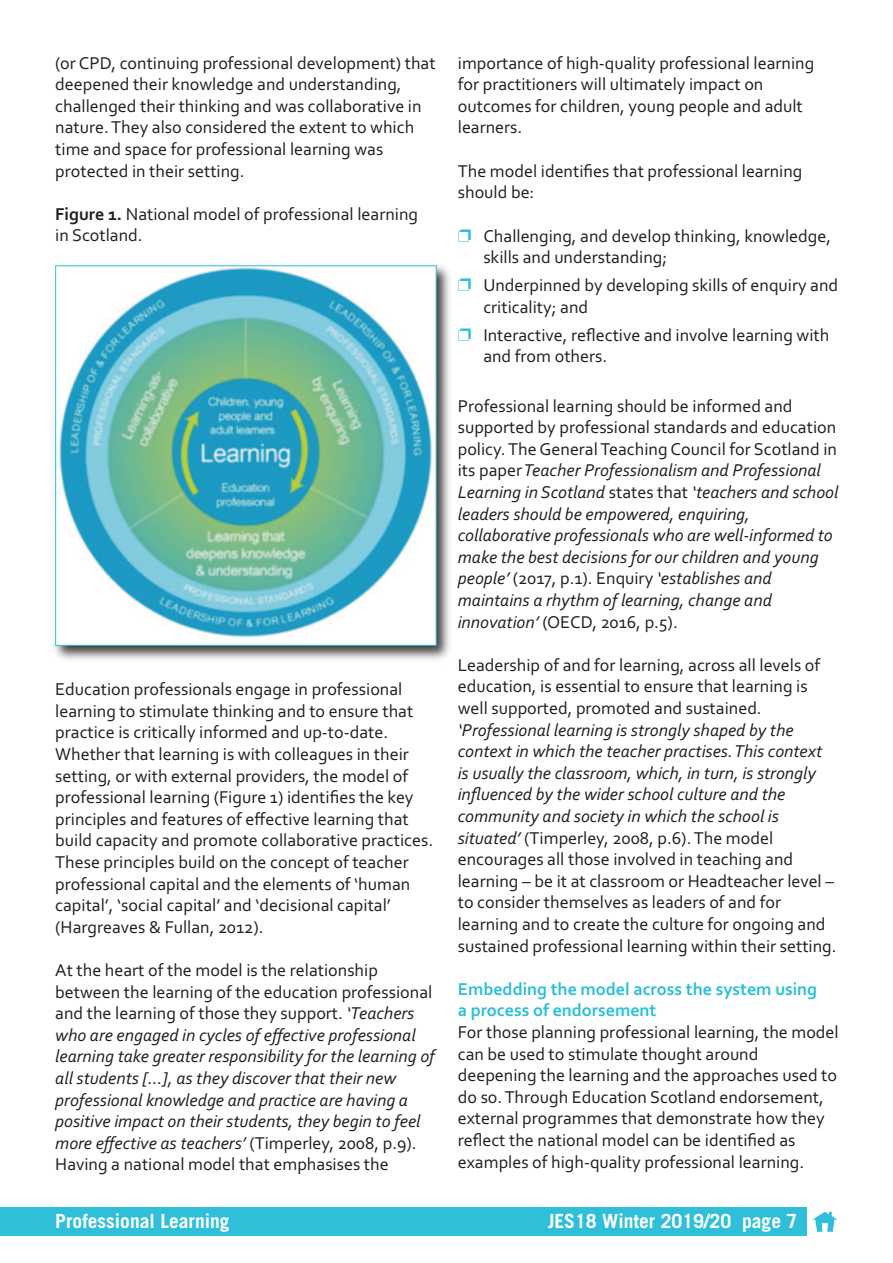
<style>
.page{position:relative;width:893px;height:1263px;background:#fff}
.page>*{position:absolute;margin:0;border:0;box-sizing:border-box;transform-origin:0 0}
.t1{font:700 19.5px "Trade Gothic";color:#fff}
.t2{font:18px/21.6px "Corbel";color:#231f20}
.t3{font:italic 18px/21.6px "Corbel";color:#231f20}
.t4{font:700 18px/21.6px "Corbel";color:#2fbfd9}
.s1{font-weight:700}
.s2{font-style:normal}
.s3{font-style:italic}
</style>
<div class="page">
<div style="left:0;top:1208px;width:806px;height:28px;background:#2fbfd9"></div>
<svg style="left:813px;top:1212px;width:24px;height:20px"></svg>
<img style="left:54px;top:265px;width:396px;height:395px">
<img style="left:57px;top:267px;width:378px;height:374px">
<div style="left:55px;top:265px;width:382px;height:381px;border:1px solid #2fbfd9"></div>
<p class="t2" style="left:55px;top:52px;width:382px">(or CPD, continuing professional development) that deepened their knowledge and understanding, challenged their thinking and was collaborative in nature.They also considered the extent to which time and space for professional learning was protected in their setting.</p>
<p class="t2" style="left:55px;top:203px;width:364px"><span class="s1">Figure 1.</span> National model of professional learning in Scotland.</p>
<p class="t2" style="left:55px;top:678px;width:379px">Education professionals engage in professional learning to stimulate thinking and to ensure that practice is critically informed and up-to-date.<br>Whether that learning is with colleagues in their setting, or with external providers, the model of professional learning (Figure 1) identifies the key principles and features of effective learning that build capacity and promote collaborative practices.<br>These principles build on the concept of teacher professional capital and the elements of ‘human capital’, ‘social capital’ and ‘decisional capital’ (Hargreaves &amp; Fullan, 2012).</p>
<p class="t3" style="left:55px;top:959px;width:381px"><span class="s2">At the heart of the model is the relationship between the learning of the education professional and the learning of those they support.</span> ‘Teachers who are engaged in cycles of effective professional learning take greater responsibility for the learning of all students […], as they discover that their new professional knowledge and practice are having a positive impact on their students, they begin to feel more effective as teachers’ <span class="s2">(Timperley, 2008, p.9).<br>Having a national model that emphasises the</span></p>
<p class="t2" style="left:458px;top:52px;width:358px">importance of high-quality professional learning for practitioners will ultimately impact on outcomes for children, young people and adult learners.</p>
<p class="t2" style="left:458px;top:160px;width:346px">The model identifies that professional learning should be:</p>
<p class="t2" style="left:483px;top:225px;width:349px">Challenging, and develop thinking, knowledge, skills and understanding;</p>
<p class="t2" style="left:483px;top:274px;width:356px">Underpinned by developing skills of enquiry and criticality; and</p>
<p class="t2" style="left:483px;top:324px;width:347px">Interactive, reflective and involve learning with and from others.</p>
<p class="t3" style="left:458px;top:395px;width:382px"><span class="s2">Professional learning should be informed and supported by professional standards and education policy.The GeneralTeaching Council for Scotland in its paper</span>Teacher Professionalism and Professional Learning in Scotland <span class="s2">states that</span> ‘teachers and school leaders should be empowered, enquiring, collaborative professionals who are well-informed to make the best decisions for our children and young people’ <span class="s2">(2017, p.1). Enquiry</span> ‘establishes and maintains a rhythm of learning, change and innovation’ <span class="s2">(OECD, 2016, p.5).</span></p>
<p class="t2" style="left:458px;top:654px;width:364px">Leadership of and for learning, across all levels of education, is essential to ensure that learning is well supported, promoted and sustained.</p>
<p class="t2" style="left:458px;top:719px;width:380px"><span class="s3">‘Professional learning is strongly shaped by the context in which the teacher practises.This context is usually the classroom, which, in turn, is strongly influenced by the wider school culture and the community and society in which the school is situated’</span> (Timperley, 2008, p.6).The model encourages all those involved in teaching and learning – be it at classroom or Headteacher level – to consider themselves as leaders of and for learning and to create the culture for ongoing and sustained professional learning within their setting.</p>
<p class="t4" style="left:458px;top:978px;width:361px">Embedding the model across the system using a process of endorsement</p>
<p class="t2" style="left:458px;top:1021px;width:382px">For those planning professional learning, the model can be used to stimulate thought around deepening the learning and the approaches used to do so.Through Education Scotland endorsement, external programmes that demonstrate how they reflect the national model can be identified as examples of high-quality professional learning.</p>
<p class="t1" style="left:55px;top:1213px;width:176px">Professional Learning</p>
<p class="t1" style="left:548px;top:1213px;width:251px">JES18 Winter 2019/20 page 7</p>
</div>
